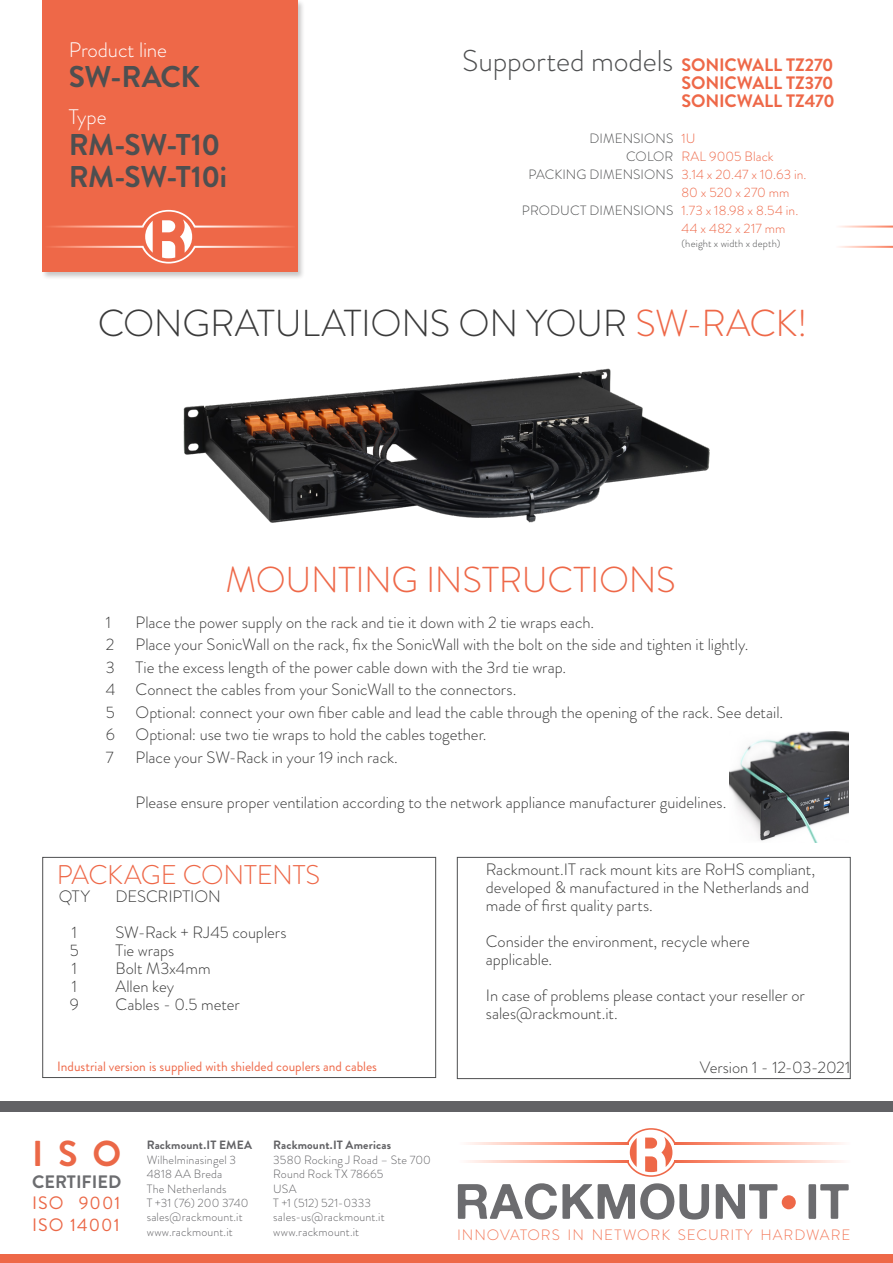
<style>
.page{position:relative;width:893px;height:1263px;background:#fff}
.page>*{position:absolute;margin:0;border:0;box-sizing:border-box;transform-origin:0 0}
.t1{font:300 37.5px "Brandon Grotesque";letter-spacing:-.01em;color:#3a3a3a}
.t2{font:300 36px "Brandon Grotesque";letter-spacing:-.01em;color:#ee6848}
.t3{font:700 36px "Brandon Grotesque";color:#eb6847}
.t4{font:700 30px "Brandon Grotesque";letter-spacing:-.01em;color:#4e4f50}
.t5{font:300 30px "Brandon Grotesque";letter-spacing:-.005em;color:#4e4f50}
.t6{font:300 27px "Brandon Grotesque";letter-spacing:-.005em;color:#ee6848}
.t7{font:300 21px "Brandon Grotesque";letter-spacing:-.005em;color:#fff}
.t8{font:700 18px "Brandon Grotesque";letter-spacing:-.005em;color:#ee6848}
.t9{font:18px/21.6px "Brandon Grotesque";letter-spacing:.06em;color:#eb6847}
.t10{font:700 18px "Brandon Grotesque";color:#6c6d70}
.t11{font:300 16.5px "Brandon Grotesque";color:#3a3a3a}
.t12{font:300 15px "Brandon Grotesque";letter-spacing:.065em;color:#f37859}
.t13{font:300 13.5px/18px "Brandon Grotesque";letter-spacing:.005em;color:#ee6848}
.t14{font:13.5px "Brandon Grotesque";color:#ee6848}
.t15{font:300 13.5px "Brandon Grotesque";letter-spacing:.005em;color:#4e4f50}
.t16{font:300 12px/14.4px "Brandon Grotesque";letter-spacing:.015em;color:#626265}
.t17{font:700 12px "Brandon Grotesque";letter-spacing:.01em;color:#626265}
.t18{font:300 10.5px "Brandon Grotesque";letter-spacing:.02em;color:#4e4f50}
.s1{color:#ee6848}
</style>
<div class="page">
<div style="left:0;top:1101px;width:893px;height:11px;background:#626265"></div>
<div style="left:0;top:1254px;width:893px;height:9px;background:#ee6848"></div>
<svg style="left:627px;top:1128px;width:49px;height:49px"></svg>
<svg style="left:458px;top:1183px;width:251px;height:37px"></svg>
<svg style="left:716px;top:1184px;width:61px;height:35px"></svg>
<svg style="left:808px;top:1184px;width:41px;height:35px"></svg>
<svg style="left:468px;top:1142px;width:160px;height:2px"></svg>
<svg style="left:468px;top:1161px;width:160px;height:1px"></svg>
<svg style="left:674px;top:1142px;width:168px;height:2px"></svg>
<svg style="left:674px;top:1161px;width:168px;height:1px"></svg>
<div style="left:782px;top:1195px;width:14px;height:14px;background:#ee6848;border-radius:50%"></div>
<div style="left:41px;top:0;width:264px;height:280px;background:#231f20;opacity:.25"></div>
<div style="left:43px;top:1px;width:255px;height:271px;background:#ee6848"></div>
<svg style="left:50px;top:210px;width:241px;height:53px"></svg>
<svg style="left:839px;top:226px;width:54px;height:2px"></svg>
<svg style="left:839px;top:246px;width:54px;height:2px"></svg>
<div style="left:43px;top:857px;width:393px;height:221px;border:1px solid #4e4f50"></div>
<div style="left:457px;top:857px;width:393px;height:222px;border:1px solid #4e4f50"></div>
<img style="left:730px;top:731px;width:118px;height:111px">
<img style="left:183px;top:369px;width:527px;height:154px">
<p class="t7" style="left:69px;top:36px;width:100px">Product line</p>
<p class="t4" style="left:69px;top:56px;width:133px">SW-RACK</p>
<p class="t7" style="left:69px;top:102px;width:39px">Type</p>
<p class="t4" style="left:69px;top:124px;width:153px">RM-SW-T10</p>
<p class="t4" style="left:69px;top:155px;width:160px">RM-SW-T10i</p>
<p class="t5" style="left:462px;top:40px;width:213px">Supported models</p>
<p class="t15" style="left:589px;top:129px;width:85px">DIMENSIONS</p>
<p class="t15" style="left:626px;top:147px;width:49px">COLOR</p>
<p class="t15" style="left:529px;top:165px;width:146px">PACKING DIMENSIONS</p>
<p class="t15" style="left:522px;top:201px;width:153px">PRODUCT DIMENSIONS</p>
<p class="t8" style="left:681px;top:52px;width:154px">SONICWALL TZ270</p>
<p class="t8" style="left:681px;top:70px;width:154px">SONICWALL TZ370</p>
<p class="t8" style="left:681px;top:88px;width:155px">SONICWALL TZ470</p>
<p class="t13" style="left:681px;top:130px;width:16px">1U</p>
<p class="t13" style="left:681px;top:148px;width:94px">RAL 9005 Black</p>
<p class="t13" style="left:681px;top:166px;width:127px">3.14 x 20.47 x 10.63 in.<br>80 x 520 x 270 mm<br>1.73 x 18.98 x 8.54 in.<br>44 x 482 x 217 mm</p>
<p class="t18" style="left:681px;top:236px;width:100px">(height x width x depth)</p>
<p class="t1" style="left:98px;top:298px;width:712px">CONGRATULATIONS ON YOUR <span class="s1">SW-RACK!</span></p>
<p class="t11" style="left:106px;top:611px;width:7px">1</p>
<p class="t11" style="left:106px;top:633px;width:10px">2</p>
<p class="t11" style="left:106px;top:656px;width:11px">3</p>
<p class="t11" style="left:106px;top:678px;width:11px">4</p>
<p class="t11" style="left:106px;top:701px;width:10px">5</p>
<p class="t11" style="left:106px;top:723px;width:11px">6</p>
<p class="t11" style="left:106px;top:746px;width:9px">7</p>
<p class="t2" style="left:226px;top:555px;width:452px">MOUNTING INSTRUCTIONS</p>
<p class="t11" style="left:136px;top:611px;width:460px">Place the power supply on the rack and tie it down with 2 tie wraps each.</p>
<p class="t11" style="left:136px;top:633px;width:614px">Place your SonicWall on the rack, fix the SonicWall with the bolt on the side and tighten it lightly.</p>
<p class="t11" style="left:136px;top:656px;width:432px">Tie the excess length of the power cable down with the 3rd tie wrap.</p>
<p class="t11" style="left:136px;top:678px;width:382px">Connect the cables from your SonicWall to the connectors.</p>
<p class="t11" style="left:136px;top:701px;width:649px">Optional: connect your own fiber cable and lead the cable through the opening of the rack. See detail.</p>
<p class="t11" style="left:136px;top:723px;width:352px">Optional: use two tie wraps to hold the cables together.</p>
<p class="t11" style="left:136px;top:746px;width:264px">Place your SW-Rack in your 19 inch rack.</p>
<p class="t11" style="left:136px;top:791px;width:592px">Please ensure proper ventilation according to the network appliance manufacturer guidelines.</p>
<p class="t6" style="left:57px;top:856px;width:265px">PACKAGE CONTENTS</p>
<p class="t11" style="left:59px;top:885px;width:33px">QTY</p>
<p class="t11" style="left:72px;top:921px;width:7px">1</p>
<p class="t11" style="left:70px;top:939px;width:10px">5</p>
<p class="t11" style="left:72px;top:957px;width:7px">1</p>
<p class="t11" style="left:72px;top:975px;width:7px">1</p>
<p class="t11" style="left:70px;top:993px;width:11px">9</p>
<p class="t11" style="left:115px;top:885px;width:107px">DESCRIPTION</p>
<p class="t11" style="left:115px;top:921px;width:173px">SW-Rack + RJ45 couplers</p>
<p class="t11" style="left:115px;top:939px;width:60px">Tie wraps</p>
<p class="t11" style="left:115px;top:957px;width:97px">Bolt M3x4mm</p>
<p class="t11" style="left:115px;top:975px;width:60px">Allen key</p>
<p class="t11" style="left:115px;top:993px;width:126px">Cables - 0.5 meter</p>
<p class="t14" style="left:57px;top:1057px;width:321px">Industrial version is supplied with shielded couplers and cables</p>
<h2 class="t3" style="left:32px;top:1128px;width:91px">ISO</h2>
<p class="t10" style="left:32px;top:1169px;width:91px">CERTIFIED</p>
<p class="t9" style="left:32px;top:1192px;width:90px">ISO 9001<br>ISO 14001</p>
<p class="t17" style="left:147px;top:1137px;width:107px">Rackmount.IT EMEA</p>
<p class="t16" style="left:147px;top:1152px;width:103px">Wilhelminasingel 3<br>4818 AA Breda<br>The Netherlands<br>T +31 (76) 200 3740 sales@rackmount.it www.rackmount.it</p>
<p class="t17" style="left:273px;top:1137px;width:119px">Rackmount.IT Americas</p>
<p class="t16" style="left:273px;top:1152px;width:159px">3580 Rocking J Road – Ste 700<br>Round Rock TX 78665<br>USA<br>T +1 (512) 521-0333 sales-us@rackmount.it www.rackmount.it</p>
<p class="t11" style="left:486px;top:858px;width:331px">Rackmount.IT rack mount kits are RoHS compliant,</p>
<p class="t11" style="left:486px;top:876px;width:325px">developed &amp; manufactured in the Netherlands and</p>
<p class="t11" style="left:486px;top:894px;width:169px">made of first quality parts.</p>
<p class="t11" style="left:486px;top:930px;width:265px">Consider the environment, recycle where</p>
<p class="t11" style="left:486px;top:948px;width:68px">applicable.</p>
<p class="t11" style="left:486px;top:984px;width:321px">In case of problems please contact your reseller or</p>
<p class="t11" style="left:486px;top:1002px;width:133px">sales@rackmount.it.</p>
<p class="t11" style="left:700px;top:1056px;width:152px">Version 1 - 12-03-2021</p>
<p class="t12" style="left:457px;top:1224px;width:395px">INNOVATORS IN NETWORK SECURITY HARDWARE</p>
</div>
